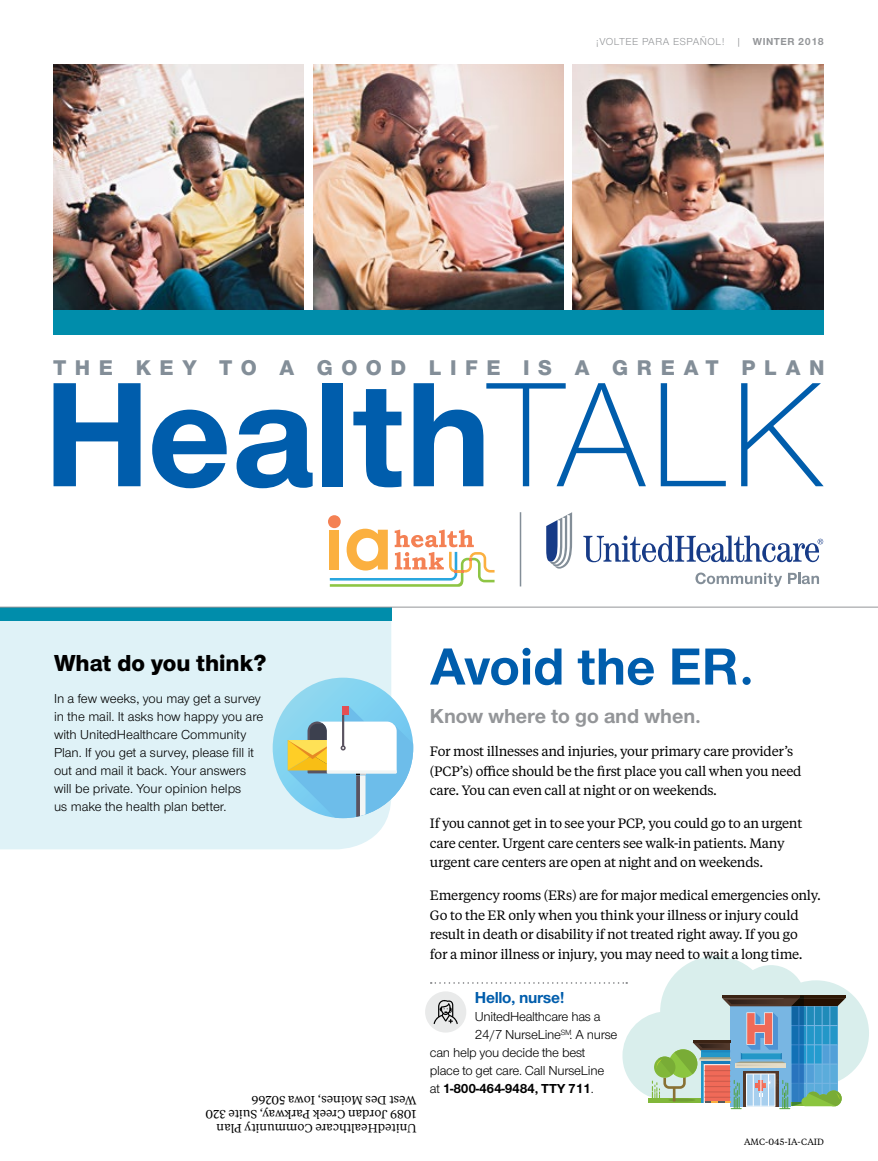
<style>
.page{position:relative;width:878px;height:1161px;background:#fff}
.page>*{position:absolute;margin:0;border:0;box-sizing:border-box;transform-origin:0 0}
.t1{font:700 154.5px "UHC Sans";color:#005dac}
.t2{font:700 54px "UHC Sans";color:#005dac}
.t3{font:800 24px "UHC Sans";color:#000}
.t4{font:800 22.05px "UHC Sans";letter-spacing:.39em;color:#838e98}
.t5{font:700 21px "UHC Sans";color:#939598}
.t6{font:700 16.5px "UHC Sans";letter-spacing:-.02em;color:#005dac}
.t7{font:13.5px/19.5px "UHC Serif Text";letter-spacing:-.02em;color:#000}
.t8{font:13.5px/18px "UHC Sans";color:#000}
.t9{font:13.5px "UHC Sans";letter-spacing:-.02em;color:#000}
.t10{font:700 13.5px "UHC Sans";letter-spacing:-.02em;color:#000}
.t11{font:12px/14.2px "UHC Serif Text";color:#000}
.t12{font:10.5px "UHC Sans";letter-spacing:.05em;color:#939598}
.t13{font:9px "UHC Serif Text";color:#000}
.s1{font-weight:700}
.s2{font-weight:300}
.s3{font-weight:400}
</style>
<div class="page">
<svg style="left:583px;top:535px;width:240px;height:27px"></svg>
<svg style="left:546px;top:512px;width:26px;height:57px"></svg>
<svg style="left:695px;top:573px;width:87px;height:14px"></svg>
<svg style="left:788px;top:573px;width:31px;height:11px"></svg>
<img style="left:53px;top:64px;width:250px;height:247px">
<img style="left:313px;top:64px;width:250px;height:247px">
<img style="left:573px;top:64px;width:251px;height:247px">
<div style="left:53px;top:311px;width:771px;height:24px;background:#008dab"></div>
<div style="left:0;top:621px;width:391px;height:228px;background:#dff2f7"></div>
<div style="left:0;top:607px;width:391px;height:14px;background:#008dab"></div>
<div style="left:425px;top:991px;width:41px;height:42px;background:#e9eaea;border-radius:50%"></div>
<hr style="left:0;top:607px;width:878px;height:1px;background:#939598">
<svg style="left:430px;top:956px;width:439px;height:154px"></svg>
<div style="left:273px;top:678px;width:140px;height:140px;background:#87d5f0;border-radius:70px"></div>
<svg style="left:288px;top:706px;width:125px;height:112px"></svg>
<div style="left:342px;top:706px;width:7px;height:9px;background:#e34f55"></div>
<svg style="left:328px;top:515px;width:166px;height:72px"></svg>
<hr style="left:519px;top:512px;width:2px;height:74px;background:#838e98">
<p class="t12" style="left:596px;top:35px;width:229px">¡VOLTEE PARA ESPAÑOL! | <span class="s1">WINTER 2018</span></p>
<h3 class="t4" style="left:53px;top:352px;width:772px">THE KEY TO A GOOD LIFE IS A GREAT PLAN</h3>
<h1 class="t1" style="left:43px;top:331px;width:781px">Health<span class="s2">TALK</span></h1>
<h3 class="t3" style="left:54px;top:646px;width:214px">What do you think?</h3>
<p class="t8" style="left:54px;top:689px;width:211px">In a few weeks, you may get a survey in the mail. It asks how happy you are with UnitedHealthcare Community Plan. If you get a survey, please fill it out and mail it back. Your answers will be private. Your opinion helps<br>us make the health plan better.</p>
<p class="t11" style="left:416px;top:1136px;width:212px;rotate:-180deg">UnitedHealthcare Community Plan<br>1089 Jordan Creek Parkway, Suite 320<br>West Des Moines, Iowa 50266</p>
<h2 class="t2" style="left:430px;top:630px;width:325px">Avoid the ER.</h2>
<h3 class="t5" style="left:430px;top:702px;width:272px">Know where to go and when.</h3>
<p class="t7" style="left:430px;top:741px;width:373px">For most illnesses and injuries, your primary care provider’s (PCP’s) office should be the first place you call when you need care. You can even call at night or on weekends.</p>
<p class="t7" style="left:430px;top:813px;width:374px">If you cannot get in to see your PCP, you could go to an urgent care center. Urgent care centers see walk-in patients. Many urgent care centers are open at night and on weekends.</p>
<p class="t7" style="left:430px;top:885px;width:392px">Emergency rooms (ERs) are for major medical emergencies only.<br>Go to the ER only when you think your illness or injury could result in death or disability if not treated right away. If you go<br>for a minor illness or injury, you may need to wait a long time.</p>
<p class="t6" style="left:475px;top:987px;width:91px">Hello, nurse!</p>
<p class="t9" style="left:475px;top:1008px;width:127px">UnitedHealthcare has a</p>
<p class="t9" style="left:475px;top:1026px;width:144px">24/7 NurseLine<sup>SM</sup>. A nurse</p>
<p class="t9" style="left:430px;top:1044px;width:157px">can help you decide the best</p>
<p class="t9" style="left:430px;top:1062px;width:176px">place to get care. Call NurseLine</p>
<p class="t10" style="left:430px;top:1080px;width:165px"><span class="s3">at</span> 1-800-464-9484, TTY 711<span class="s3">.</span></p>
<p class="t13" style="left:744px;top:1135px;width:81px">AMC-045-IA-CAID</p>
</div>
